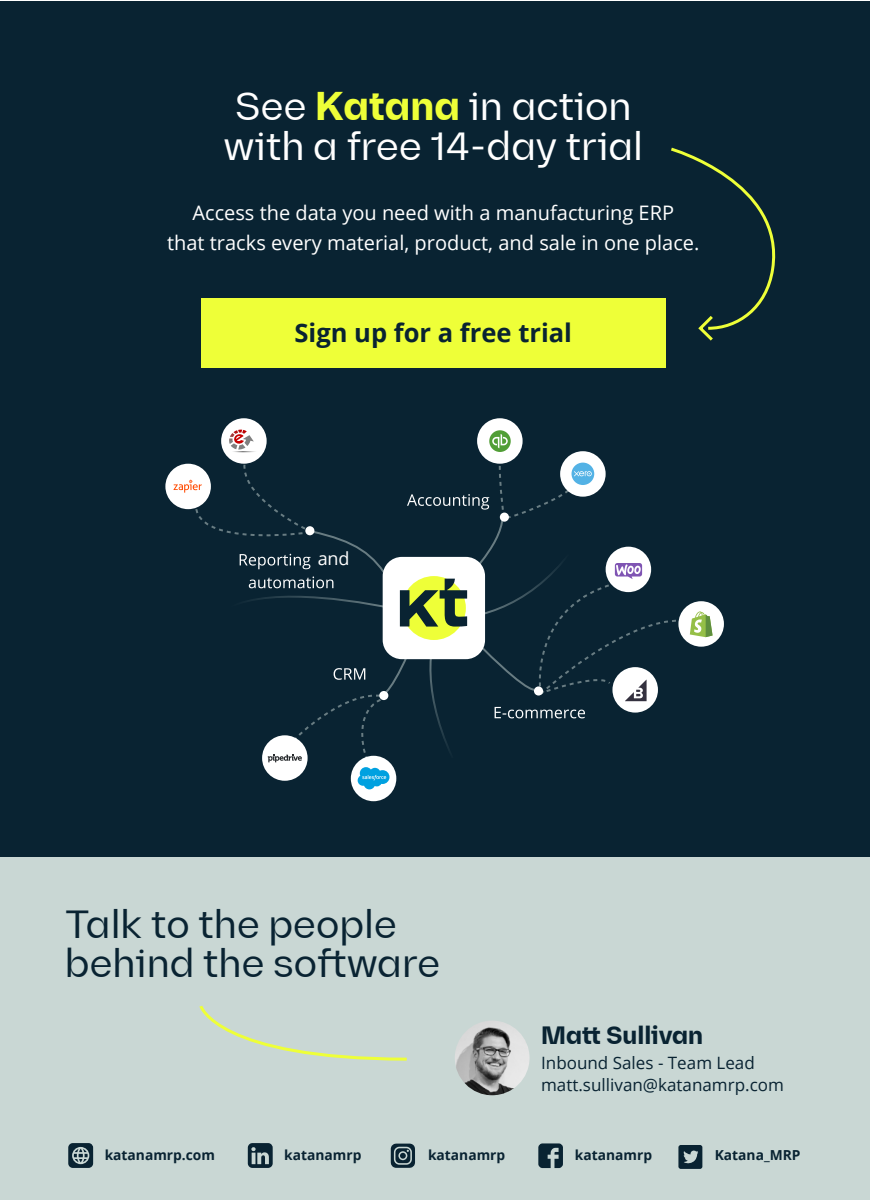
<style>
.page{position:relative;width:870px;height:1200px;background:#fff}
.page>*{position:absolute;margin:0;border:0;box-sizing:border-box;transform-origin:0 0}
.t1{font:40px/39.7px "Diagramm";color:#fff}
.t2{font:40px/39.7px "Diagramm";color:#092332}
.t3{font:700 25.5px "Open Sans";color:#092332}
.t4{font:700 25px "Diagramm";color:#092332}
.t5{font:20px/30px "Open Sans";color:#fff;text-align:center}
.t6{font:18px "Open Sans";color:#fff}
.t7{font:17px/22px "Open Sans";color:#092332}
.t8{font:700 13.8px "Open Sans";color:#092332}
.s1{font-weight:700;color:#eeff38}
</style>
<div class="page">
<div style="left:0;top:857px;width:869px;height:343px;background:#c9d7d4"></div>
<img style="left:454px;top:1021px;width:75px;height:74px;border-radius:37px">
<svg style="left:199px;top:1005px;width:208px;height:56px"></svg>
<div style="left:0;top:1px;width:869px;height:856px;background:#092332"></div>
<div style="left:350px;top:756px;width:46px;height:45px;background:#fff;border-radius:50%"></div>
<div style="left:165px;top:464px;width:46px;height:45px;background:#fff;border-radius:50%"></div>
<div style="left:678px;top:601px;width:45px;height:46px;background:#fff;border-radius:50%"></div>
<div style="left:221px;top:418px;width:45px;height:46px;background:#fff;border-radius:50%"></div>
<div style="left:477px;top:418px;width:45px;height:46px;background:#fff;border-radius:50%"></div>
<svg style="left:173px;top:430px;width:539px;height:359px"></svg>
<div style="left:201px;top:299px;width:464px;height:69px;background:#eeff38"></div>
<svg style="left:538px;top:1143px;width:24px;height:25px"></svg>
<svg style="left:678px;top:1145px;width:24px;height:24px"></svg>
<svg style="left:390px;top:1144px;width:25px;height:24px"></svg>
<svg style="left:248px;top:1143px;width:24px;height:25px"></svg>
<svg style="left:68px;top:1143px;width:25px;height:25px"></svg>
<svg style="left:671px;top:147px;width:105px;height:194px"></svg>
<h1 class="t1" style="left:223px;top:87px;width:421px">See <span class="s1">Katana</span> in action with a free 14-day trial</h1>
<p class="t5" style="left:167px;top:197px;width:533px">Access the data you need with a manufacturing ERP<br>that tracks every material, product, and sale in one place.</p>
<p class="t3" style="left:294px;top:315px;width:279px">Sign up for a free trial</p>
<p class="t6" style="left:317px;top:547px;width:34px">and</p>
<h1 class="t2" style="left:65px;top:904px;width:376px">Talk to the people behind the software</h1>
<p class="t4" style="left:541px;top:1020px;width:163px">Matt Sullivan</p>
<p class="t7" style="left:541px;top:1052px;width:244px">Inbound Sales - Team Lead matt.sullivan@katanamrp.com</p>
<p class="t8" style="left:105px;top:1145px;width:112px">katanamrp.com</p>
<p class="t8" style="left:284px;top:1145px;width:79px">katanamrp</p>
<p class="t8" style="left:428px;top:1145px;width:79px">katanamrp</p>
<p class="t8" style="left:574px;top:1145px;width:79px">katanamrp</p>
<p class="t8" style="left:714px;top:1145px;width:87px">Katana_MRP</p>
</div>
